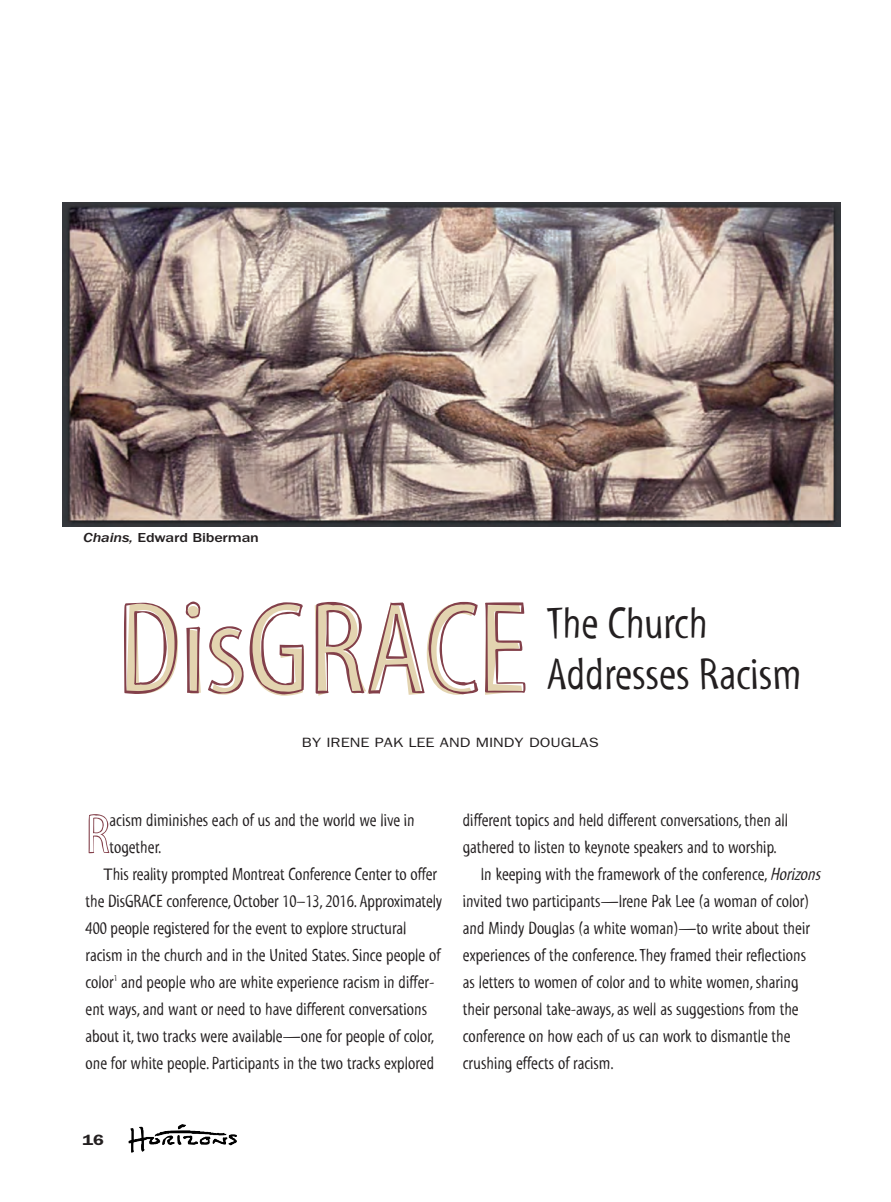
<style>
.page{position:relative;width:891px;height:1202px;background:#fff}
.page>*{position:absolute;margin:0;border:0;box-sizing:border-box;transform-origin:0 0}
.t1{font:132px "Myriad Sketch";color:#83404a}
.t2{font:56.25px "Myriad Sketch";color:#83404a}
.t3{font:45px/51px "Myriad Tilt";color:#231f20}
.t4{font:18px "Myriad Tilt";color:#231f20}
.t5{font:600 15px "ITC Franklin Gothic Std";color:#231f20;scale:1.2 1}
.t6{font:13.5px "ITC Franklin Gothic Std";color:#231f20;scale:1.2 1}
.t7{font:500 13.5px "ITC Franklin Gothic Std";letter-spacing:-.01em;color:#231f20;scale:1.2 1}
.s1{font-family:"ITC Franklin Gothic Std Med It";font-weight:400}
.s2{font-family:"Candara"}
.s3{font-style:italic}
</style>
<div class="page">
<img style="left:129px;top:1124px;width:97px;height:28px">
<img style="left:63px;top:202px;width:777px;height:325px">
<p class="t7" style="left:83px;top:533px;width:148px"><span class="s1">Chains,</span> Edward Biberman</p>
<h1 class="t1" style="left:117px;top:599px;width:413px">DisGRACE</h1>
<h3 class="t3" style="left:547px;top:601px;width:257px">The Church<br>Addresses Racism</h3>
<p class="t6" style="left:302px;top:737px;width:249px">BY IRENE PAK LEE AND MINDY DOUGLAS</p>
<h2 class="t2" style="left:86px;top:813px;width:26px">R</h2>
<p class="t4" style="left:110px;top:813px;width:307px">acism diminishes each of us and the world we live in</p>
<p class="t4" style="left:110px;top:840px;width:54px">together.</p>
<p class="t4" style="left:104px;top:867px;width:335px"><span class="s2">T</span>his reality prompted Montreat Conference Center to offer</p>
<p class="t4" style="left:86px;top:894px;width:358px">the DisGRACE conference, October 10–13, 2016. Approximately</p>
<p class="t4" style="left:86px;top:921px;width:323px">400 people registered for the event to explore structural</p>
<p class="t4" style="left:86px;top:948px;width:356px">racism in the church and in the United States. Since people of</p>
<p class="t4" style="left:86px;top:975px;width:350px">color<sup>1</sup> and people who are white experience racism in differ-</p>
<p class="t4" style="left:86px;top:1002px;width:343px">ent ways, and want or need to have different conversations</p>
<p class="t4" style="left:86px;top:1029px;width:350px">about it, two tracks were available—one for people of color,</p>
<p class="t4" style="left:86px;top:1056px;width:350px">one for white people. Participants in the two tracks explored</p>
<p class="t4" style="left:463px;top:813px;width:327px">different topics and held different conversations, then all</p>
<p class="t4" style="left:463px;top:840px;width:316px">gathered to listen to keynote speakers and to worship.</p>
<p class="t4" style="left:481px;top:867px;width:344px">In keeping with the framework of the conference, <span class="s3">Horizons</span></p>
<p class="t4" style="left:463px;top:894px;width:348px">invited two participants—Irene Pak Lee (a woman of color)</p>
<p class="t4" style="left:463px;top:921px;width:349px">and Mindy Douglas (a white woman)—to write about their</p>
<p class="t4" style="left:463px;top:948px;width:345px">experiences of the conference. They framed their reflections</p>
<p class="t4" style="left:463px;top:975px;width:337px">as letters to women of color and to white women, sharing</p>
<p class="t4" style="left:463px;top:1002px;width:337px">their personal take-aways, as well as suggestions from the</p>
<p class="t4" style="left:463px;top:1029px;width:329px">conference on how each of us can work to dismantle the</p>
<p class="t4" style="left:463px;top:1056px;width:153px">crushing effects of racism.</p>
<p class="t5" style="left:83px;top:1134px;width:20px">16</p>
</div>
